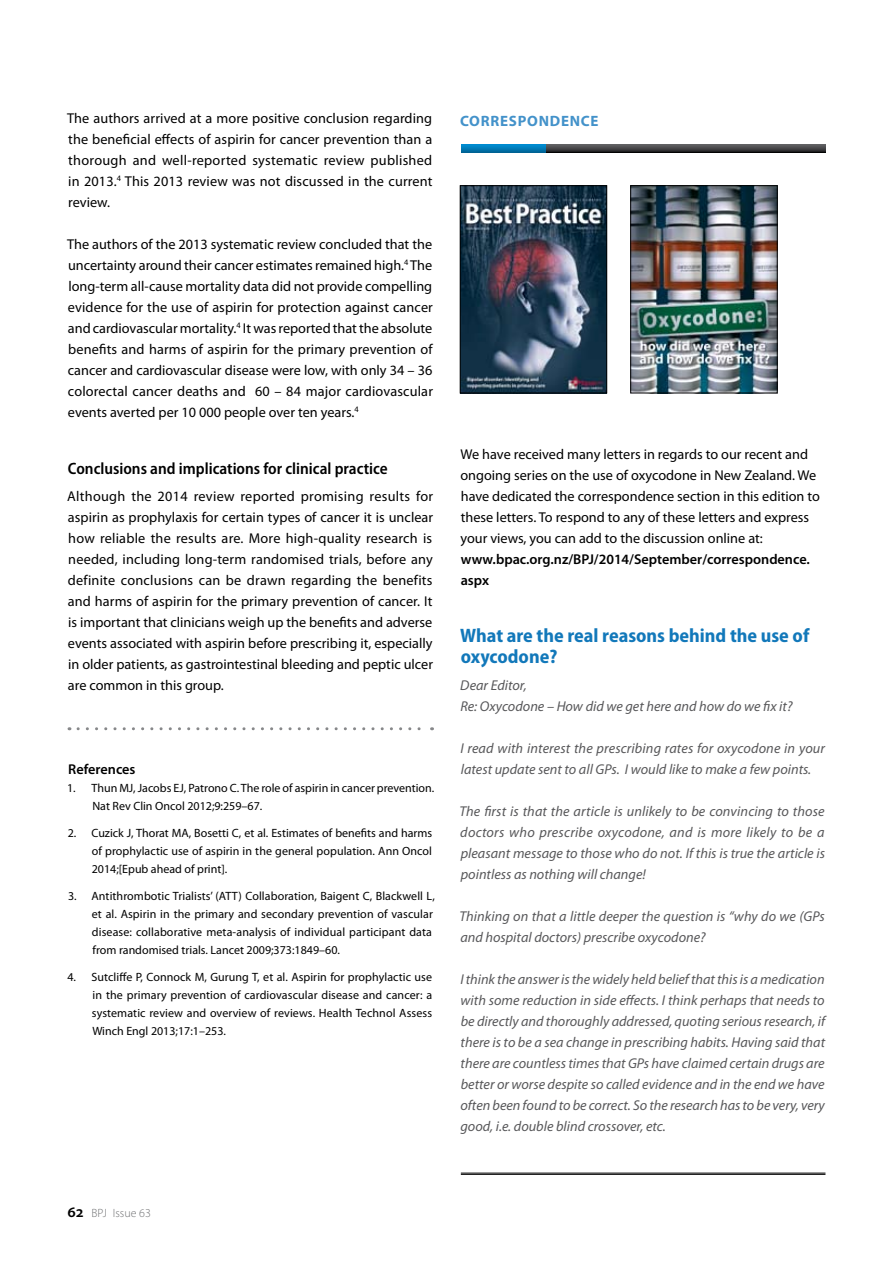
<style>
.page{position:relative;width:893px;height:1263px;background:#fff}
.page>*{position:absolute;margin:0;border:0;box-sizing:border-box;transform-origin:0 0}
.t1{font:700 semi-condensed 19.5px/21px "Myriad Pro";color:#1278ba}
.t2{font:600 semi-condensed 16.5px "Myriad Pro";color:#000}
.t3{font:700 15px "Myriad Pro";letter-spacing:.05em;color:#4392ca}
.t4{font:14.25px/21px "Myriad Pro";color:#000;text-align:justify}
.t5{font:italic 14.25px/21px "Myriad Pro";color:#58585a}
.t6{font:600 14.25px/21px "Myriad Pro";color:#000}
.t7{font:12px/18px "Myriad Pro";letter-spacing:.005em;color:#000}
.t8{font:300 12px "Myriad Pro";color:#707173}
.s1{font-weight:600;font-size:15.75px;color:#000}
</style>
<div class="page">
<hr style="left:461px;top:1173px;width:364px;height:1px;background:#000">
<hr style="left:461px;top:1174px;width:364px;height:1px;background:#000">
<svg style="left:546px;top:144px;width:279px;height:8px;background:#454547"></svg>
<svg style="left:461px;top:144px;width:85px;height:8px"></svg>
<svg style="left:78px;top:727px;width:355px;height:3px"></svg>
<img style="left:462px;top:187px;width:143px;height:204px">
<div style="left:460px;top:185px;width:147px;height:208px;border:1px solid #000"></div>
<img style="left:632px;top:187px;width:143px;height:204px">
<div style="left:630px;top:185px;width:147px;height:208px;border:1px solid #000"></div>
<p class="t4" style="left:67px;top:107px;width:366px">The authors arrived at a more positive conclusion regarding</p>
<p class="t3" style="left:460px;top:111px;width:140px">CORRESPONDENCE</p>
<p class="t4" style="left:68px;top:129px;width:366px">the beneficial effects of aspirin for cancer prevention than a thorough and well-reported systematic review published in 2013.<sup>4</sup> This 2013 review was not discussed in the current review.</p>
<p class="t4" style="left:67px;top:233px;width:367px">The authors of the 2013 systematic review concluded that the uncertainty around their cancer estimates remained high.<sup>4</sup> The long-term all-cause mortality data did not provide compelling evidence for the use of aspirin for protection against cancer and cardiovascular mortality.<sup>4</sup> It was reported that the absolute benefits and harms of aspirin for the primary prevention of cancer and cardiovascular disease were low, with only 34 – 36 colorectal cancer deaths and 60 – 84 major cardiovascular events averted per 10 000 people over ten years.<sup>4</sup></p>
<p class="t2" style="left:68px;top:459px;width:321px">Conclusions and implications for clinical practice</p>
<p class="t4" style="left:67px;top:485px;width:367px">Although the 2014 review reported promising results for aspirin as prophylaxis for certain types of cancer it is unclear how reliable the results are. More high-quality research is needed, including long-term randomised trials, before any definite conclusions can be drawn regarding the benefits and harms of aspirin for the primary prevention of cancer. It is important that clinicians weigh up the benefits and adverse events associated with aspirin before prescribing it, especially in older patients, as gastrointestinal bleeding and peptic ulcer are common in this group.</p>
<p class="t6" style="left:68px;top:758px;width:69px">References</p>
<p class="t7" style="left:92px;top:779px;width:343px;text-indent:-25px">1. Thun MJ, Jacobs EJ, Patrono C. The role of aspirin in cancer prevention.<br>Nat Rev Clin Oncol 2012;9:259–67.</p>
<p class="t7" style="left:92px;top:824px;width:342px;text-align:justify;text-indent:-24px">2. Cuzick J, Thorat MA, Bosetti C, et al. Estimates of benefits and harms of prophylactic use of aspirin in the general population. Ann Oncol 2014;[Epub ahead of print].</p>
<p class="t7" style="left:92px;top:887px;width:344px;text-indent:-24px">3. Antithrombotic Trialists’ (ATT) Collaboration, Baigent C, Blackwell L, et al. Aspirin in the primary and secondary prevention of vascular disease: collaborative meta-analysis of individual participant data from randomised trials. Lancet 2009;373:1849–60.</p>
<p class="t7" style="left:92px;top:968px;width:342px;text-align:justify;text-indent:-24px">4. Sutcliffe P, Connock M, Gurung T, et al. Aspirin for prophylactic use in the primary prevention of cardiovascular disease and cancer: a systematic review and overview of reviews. Health Technol Assess Winch Engl 2013;17:1–253.</p>
<p class="t4" style="left:460px;top:443px;width:361px;text-align:left">We have received many letters in regards to our recent and ongoing series on the use of oxycodone in New Zealand. We have dedicated the correspondence section in this edition to these letters. To respond to any of these letters and express your views, you can add to the discussion online at:</p>
<p class="t6" style="left:461px;top:548px;width:351px">www.bpac.org.nz/BPJ/2014/September/correspondence. aspx</p>
<h1 class="t1" style="left:460px;top:625px;width:351px">What are the real reasons behind the use of oxycodone?</h1>
<p class="t5" style="left:460px;top:674px;width:334px">Dear Editor,<br>Re: Oxycodone – How did we get here and how do we fix it?</p>
<p class="t5" style="left:460px;top:737px;width:366px">I read with interest the prescribing rates for oxycodone in your latest update sent to all GPs. I would like to make a few points.</p>
<p class="t5" style="left:459px;top:800px;width:367px;text-align:justify">The first is that the article is unlikely to be convincing to those doctors who prescribe oxycodone, and is more likely to be a pleasant message to those who do not. If this is true the article is pointless as nothing will change!</p>
<p class="t5" style="left:459px;top:905px;width:367px">Thinking on that a little deeper the question is “why do we (GPs and hospital doctors) prescribe oxycodone?</p>
<p class="t5" style="left:460px;top:968px;width:366px;text-align:justify">I think the answer is the widely held belief that this is a medication with some reduction in side effects. I think perhaps that needs to be directly and thoroughly addressed, quoting serious research, if there is to be a sea change in prescribing habits. Having said that there are countless times that GPs have claimed certain drugs are better or worse despite so called evidence and in the end we have often been found to be correct. So the research has to be very, very good, i.e. double blind crossover, etc.</p>
<p class="t8" style="left:68px;top:1206px;width:85px"><span class="s1">62</span> BPJ Issue 63</p>
</div>
